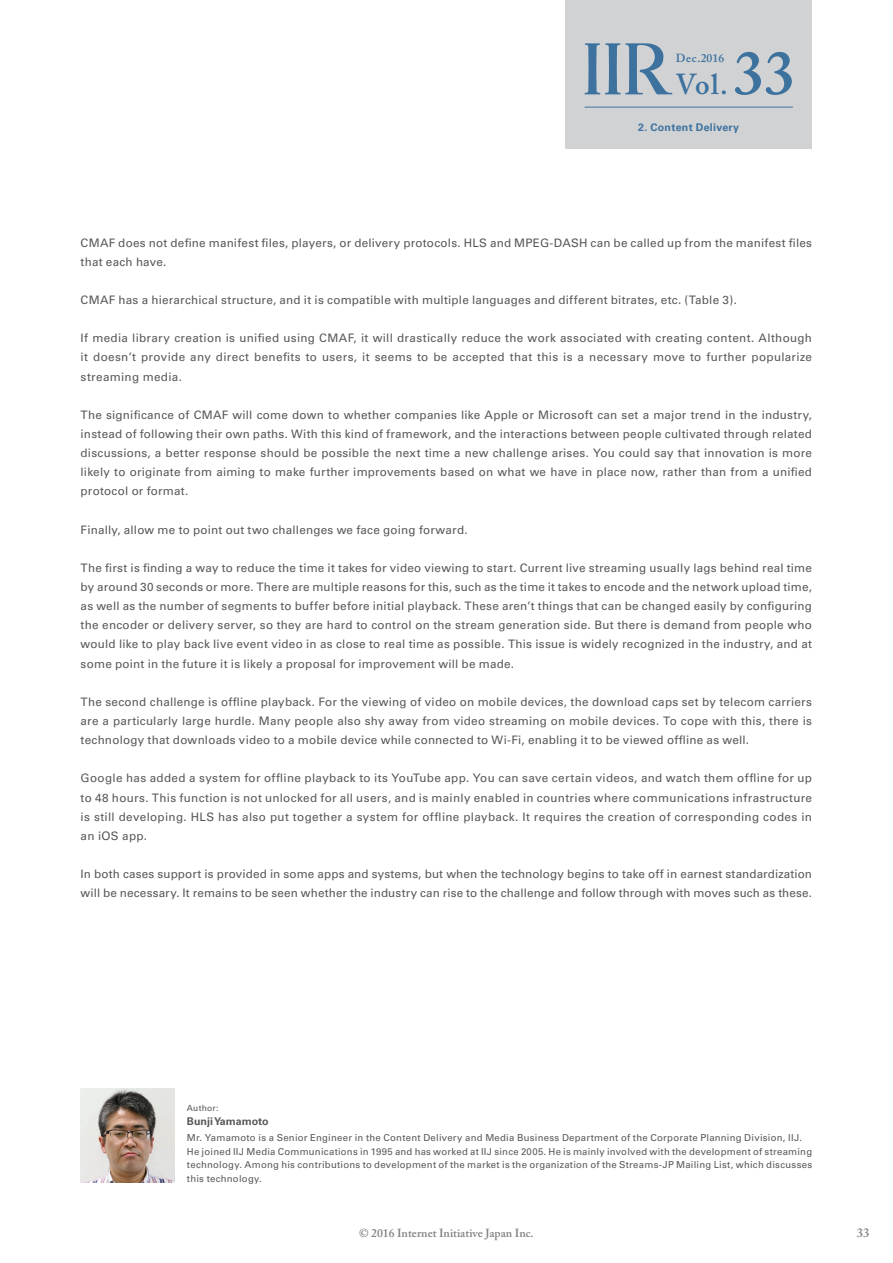
<style>
.page{position:relative;width:893px;height:1263px;background:#fff}
.page>*{position:absolute;margin:0;border:0;box-sizing:border-box;transform-origin:0 0}
.t1{font:600 28.65px "Adobe Caslon Pro";color:#3d729f}
.t2{font:600 12.75px "Adobe Caslon Pro";color:#808285}
.t3{font:11.7px/19.2px "Univers";letter-spacing:.015em;color:#57585a;text-align:justify}
.t4{font:600 11.7px "Adobe Caslon Pro";color:#808285}
.t5{font:600 11.7px "Adobe Caslon Pro";letter-spacing:.01em;color:#3d729f}
.t6{font:700 10.65px "Univers";letter-spacing:.03em;color:#3d729f}
.t7{font:700 10.65px "Univers";color:#57585a}
.t8{font:9.6px/13.8px "Univers";letter-spacing:.025em;color:#57585a}
.t9{font:8.55px "Univers";letter-spacing:.025em;color:#57585a}
.s1{font-size:61.65px}
</style>
<div class="page">
<div style="left:565px;top:0;width:247px;height:149px;background:#d1d2d4"></div>
<hr style="left:585px;top:107px;width:208px;height:1px;background:#3d729f">
<svg style="left:585px;top:43px;width:87px;height:51px"></svg>
<img style="left:81px;top:1089px;width:93px;height:93px">
<h1 class="t1" style="left:676px;top:67px;width:121px">Vol.<span class="s1">33</span></h1>
<p class="t5" style="left:676px;top:51px;width:50px">Dec.2016</p>
<p class="t6" style="left:638px;top:121px;width:102px">2. Content Delivery</p>
<p class="t3" style="left:81px;top:233px;width:733px">CMAF does not define manifest files, players, or delivery protocols. HLS and MPEG-DASH can be called up from the manifest files that each have.</p>
<p class="t3" style="left:81px;top:290px;width:658px">CMAF has a hierarchical structure, and it is compatible with multiple languages and different bitrates, etc. (Table 3).</p>
<p class="t3" style="left:81px;top:329px;width:733px">If media library creation is unified using CMAF, it will drastically reduce the work associated with creating content. Although it doesn’t provide any direct benefits to users, it seems to be accepted that this is a necessary move to further popularize streaming media.</p>
<p class="t3" style="left:81px;top:405px;width:733px">The significance of CMAF will come down to whether companies like Apple or Microsoft can set a major trend in the industry, instead of following their own paths. With this kind of framework, and the interactions between people cultivated through related discussions, a better response should be possible the next time a new challenge arises. You could say that innovation is more likely to originate from aiming to make further improvements based on what we have in place now, rather than from a unified protocol or format.</p>
<p class="t3" style="left:81px;top:520px;width:388px">Finally, allow me to point out two challenges we face going forward.</p>
<p class="t3" style="left:81px;top:558px;width:733px">The first is finding a way to reduce the time it takes for video viewing to start. Current live streaming usually lags behind real time by around 30 seconds or more. There are multiple reasons for this, such as the time it takes to encode and the network upload time, as well as the number of segments to buffer before initial playback. These aren’t things that can be changed easily by configuring the encoder or delivery server, so they are hard to control on the stream generation side. But there is demand from people who would like to play back live event video in as close to real time as possible. This issue is widely recognized in the industry, and at some point in the future it is likely a proposal for improvement will be made.</p>
<p class="t3" style="left:81px;top:692px;width:733px">The second challenge is offline playback. For the viewing of video on mobile devices, the download caps set by telecom carriers are a particularly large hurdle. Many people also shy away from video streaming on mobile devices. To cope with this, there is technology that downloads video to a mobile device while connected to Wi-Fi, enabling it to be viewed offline as well.</p>
<p class="t3" style="left:81px;top:769px;width:733px">Google has added a system for offline playback to its YouTube app. You can save certain videos, and watch them offline for up to 48 hours. This function is not unlocked for all users, and is mainly enabled in countries where communications infrastructure is still developing. HLS has also put together a system for offline playback. It requires the creation of corresponding codes in an iOS app.</p>
<p class="t3" style="left:81px;top:864px;width:733px">In both cases support is provided in some apps and systems, but when the technology begins to take off in earnest standardization will be necessary. It remains to be seen whether the industry can rise to the challenge and follow through with moves such as these.</p>
<p class="t9" style="left:187px;top:1103px;width:33px">Author:</p>
<p class="t7" style="left:187px;top:1115px;width:83px">Bunji Yamamoto</p>
<p class="t8" style="left:187px;top:1130px;width:627px">Mr. Yamamoto is a Senior Engineer in the Content Delivery and Media Business Department of the Corporate Planning Division, IIJ.<br>He joined IIJ Media Communications in 1995 and has worked at IIJ since 2005. He is mainly involved with the development of streaming technology. Among his contributions to development of the market is the organization of the Streams-JP Mailing List, which discusses this technology.</p>
<p class="t4" style="left:359px;top:1226px;width:176px">© 2016 Internet Initiative Japan Inc.</p>
<p class="t2" style="left:857px;top:1225px;width:14px">33</p>
</div>
